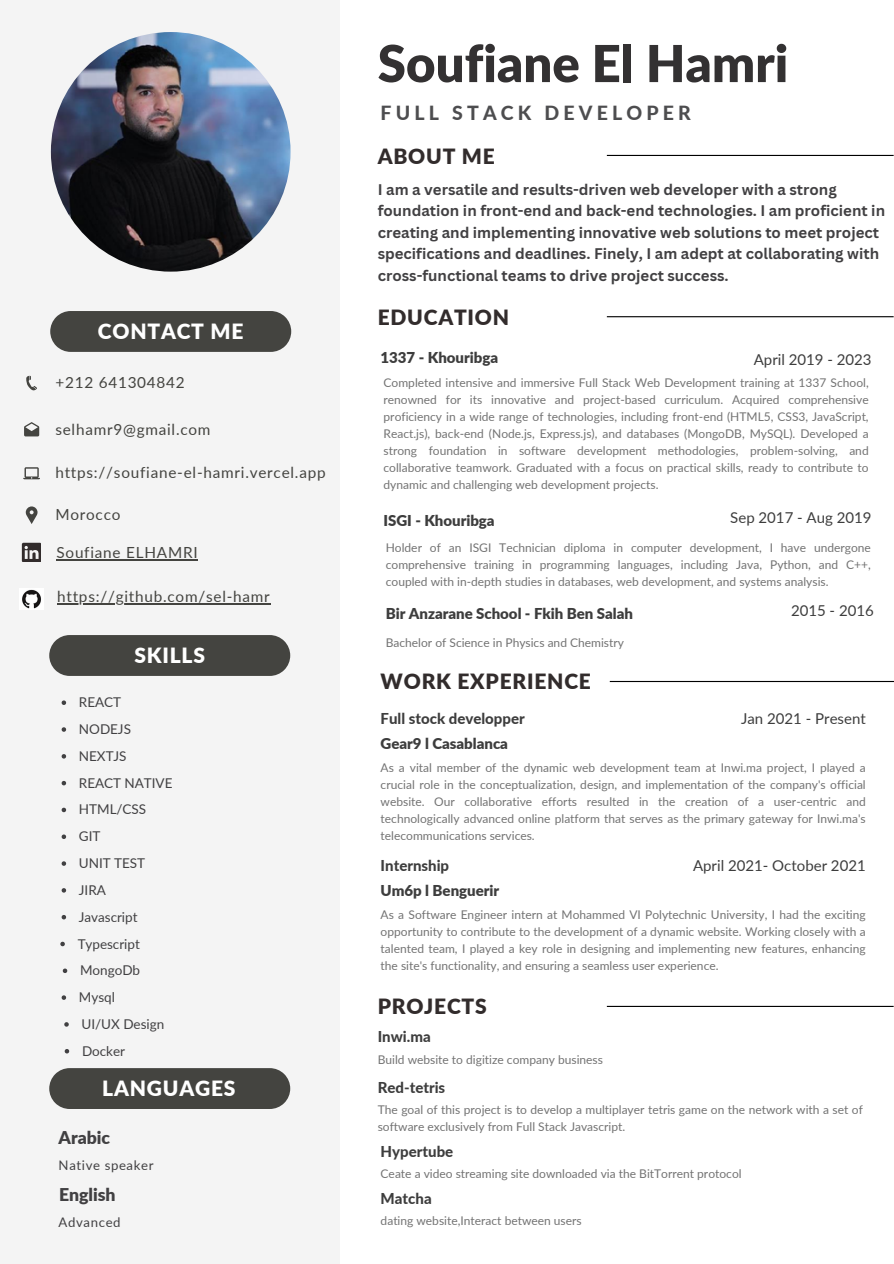
<style>
.page{position:relative;width:894px;height:1264px;background:#fff}
.page>*{position:absolute;margin:0;border:0;box-sizing:border-box;transform-origin:0 0}
.t1{font:900 51px "Lato";color:#333132}
.t2{font:900 21px "Lato";letter-spacing:.035em;color:#322c2c}
.t3{font:900 21px "Lato";letter-spacing:.035em;color:#fff}
.t4{font:800 19.5px "Lato";letter-spacing:.215em;color:#4d4d4f}
.t5{font:900 17.55px "Lato";letter-spacing:-.005em;color:#414042}
.t6{font:15.3px "Lato";letter-spacing:.05em;color:#444440}
.t7{font:700 15px/21.3px "Canva Sans";color:#414042}
.t8{font:900 15px "Lato";color:#3d3d3d}
.t9{font:15px "Lato";color:#3d3d3d}
.t10{font:800 15px "Lato";color:#3d3d3d}
.t11{font:13.5px "Lato";color:#414042}
.t12{font:13.2px "Lato";letter-spacing:.045em;color:#414042}
.t13{font:12px/17px "Lato";color:#737373;text-align:justify}
</style>
<div class="page">
<div style="left:0;top:0;width:339px;height:1263px;background:#f4f4f4"></div>
<div style="left:50px;top:311px;width:241px;height:41px;background:#444440"></div>
<svg style="left:49px;top:635px;width:241px;height:41px"></svg>
<div style="left:49px;top:1068px;width:241px;height:40px;background:#444440"></div>
<svg style="left:26px;top:506px;width:11px;height:18px"></svg>
<svg style="left:23px;top:467px;width:17px;height:12px"></svg>
<svg style="left:24px;top:422px;width:15px;height:14px"></svg>
<svg style="left:26px;top:376px;width:11px;height:14px"></svg>
<hr style="left:609px;top:681px;width:284px;height:1px;background:#000">
<img style="left:51px;top:32px;width:239px;height:239px;border-radius:50%">
<hr style="left:606px;top:155px;width:287px;height:1px;background:#000">
<hr style="left:606px;top:316px;width:287px;height:1px;background:#000">
<hr style="left:606px;top:1005px;width:287px;height:1px;background:#000">
<svg style="left:22px;top:542px;width:19px;height:20px"></svg>
<img style="left:20px;top:588px;width:24px;height:21px">
<svg style="left:62px;top:700px;width:4px;height:5px"></svg>
<svg style="left:62px;top:727px;width:4px;height:4px"></svg>
<svg style="left:62px;top:834px;width:4px;height:5px"></svg>
<svg style="left:62px;top:781px;width:4px;height:4px"></svg>
<svg style="left:62px;top:807px;width:4px;height:5px"></svg>
<svg style="left:62px;top:754px;width:4px;height:4px"></svg>
<hr style="left:56px;top:559px;width:142px;height:1px;background:#444440">
<hr style="left:57px;top:603px;width:213px;height:1px;background:#444440">
<svg style="left:62px;top:861px;width:4px;height:4px"></svg>
<svg style="left:62px;top:888px;width:4px;height:4px"></svg>
<svg style="left:62px;top:915px;width:4px;height:4px"></svg>
<svg style="left:60px;top:941px;width:5px;height:5px"></svg>
<svg style="left:62px;top:995px;width:4px;height:4px"></svg>
<svg style="left:64px;top:1022px;width:5px;height:4px"></svg>
<svg style="left:65px;top:1049px;width:4px;height:4px"></svg>
<svg style="left:63px;top:968px;width:4px;height:5px"></svg>
<p class="t3" style="left:98px;top:318px;width:147px">CONTACT ME</p>
<h5 class="t6" style="left:55px;top:373px;width:131px">+212 641304842</h5>
<p class="t6" style="left:55px;top:420px;width:157px">selhamr9@gmail.com</p>
<h5 class="t6" style="left:55px;top:462px;width:272px">https://soufiane-el-hamri.vercel.app</h5>
<p class="t6" style="left:55px;top:505px;width:67px">Morocco</p>
<h5 class="t6" style="left:56px;top:543px;width:143px">Soufiane ELHAMRI</h5>
<h4 class="t6" style="left:57px;top:587px;width:214px">https://github.com/sel-hamr</h4>
<h5 class="t3" style="left:134px;top:642px;width:72px">SKILLS</h5>
<p class="t11" style="left:79px;top:694px;width:44px">REACT</p>
<p class="t11" style="left:79px;top:720px;width:53px">NODEJS</p>
<p class="t11" style="left:79px;top:747px;width:49px">NEXTJS</p>
<p class="t11" style="left:79px;top:774px;width:95px">REACT NATIVE</p>
<p class="t11" style="left:79px;top:801px;width:69px">HTML/CSS</p>
<p class="t11" style="left:79px;top:828px;width:23px">GIT</p>
<p class="t11" style="left:79px;top:854px;width:68px">UNIT TEST</p>
<h4 class="t11" style="left:79px;top:881px;width:28px">JIRA</h4>
<h5 class="t11" style="left:79px;top:908px;width:60px">Javascript</h5>
<h4 class="t11" style="left:78px;top:935px;width:64px">Typescript</h4>
<p class="t11" style="left:80px;top:962px;width:61px">MongoDb</p>
<p class="t11" style="left:79px;top:988px;width:37px">Mysql</p>
<h2 class="t11" style="left:82px;top:1015px;width:84px">UI/UX Design</h2>
<h4 class="t11" style="left:82px;top:1042px;width:45px">Docker</h4>
<p class="t3" style="left:102px;top:1075px;width:135px">LANGUAGES</p>
<p class="t5" style="left:59px;top:1126px;width:53px">Arabic</p>
<h2 class="t12" style="left:59px;top:1156px;width:96px">Native speaker</h2>
<h5 class="t5" style="left:59px;top:1183px;width:58px">English</h5>
<p class="t12" style="left:59px;top:1214px;width:64px">Advanced</p>
<p class="t1" style="left:377px;top:32px;width:412px">Soufiane El Hamri</p>
<p class="t4" style="left:380px;top:100px;width:312px">FULL STACK DEVELOPER</p>
<p class="t2" style="left:377px;top:143px;width:119px">ABOUT ME</p>
<h4 class="t7" style="left:377px;top:178px;width:509px">I am a versatile and results-driven web developer with a strong foundation in front-end and back-end technologies. I am proficient in creating and implementing innovative web solutions to meet project specifications and deadlines. Finely, I am adept at collaborating with cross-functional teams to drive project success.</h4>
<h5 class="t2" style="left:377px;top:304px;width:133px">EDUCATION</h5>
<h3 class="t8" style="left:380px;top:348px;width:119px">1337 - Khouribga</h3>
<h2 class="t9" style="left:753px;top:350px;width:119px">April 2019 - 2023</h2>
<h6 class="t13" style="left:383px;top:374px;width:486px">Completed intensive and immersive Full Stack Web Development training at 1337 School, renowned for its innovative and project-based curriculum. Acquired comprehensive proficiency in a wide range of technologies, including front-end (HTML5, CSS3, JavaScript, React.js), back-end (Node.js, Express.js), and databases (MongoDB, MySQL). Developed a strong foundation in software development methodologies, problem-solving, and collaborative teamwork. Graduated with a focus on practical skills, ready to contribute to dynamic and challenging web development projects.</h6>
<h6 class="t8" style="left:383px;top:511px;width:113px">ISGI - Khouribga</h6>
<h3 class="t9" style="left:730px;top:508px;width:143px">Sep 2017 - Aug 2019</h3>
<h1 class="t13" style="left:385px;top:539px;width:486px">Holder of an ISGI Technician diploma in computer development, I have undergone comprehensive training in programming languages, including Java, Python, and C++, coupled with in-depth studies in databases, web development, and systems analysis.</h1>
<h2 class="t8" style="left:385px;top:604px;width:248px">Bir Anzarane School - Fkih Ben Salah</h2>
<h2 class="t9" style="left:790px;top:601px;width:84px">2015 - 2016</h2>
<h4 class="t13" style="left:385px;top:634px;width:240px">Bachelor of Science in Physics and Chemistry</h4>
<p class="t2" style="left:380px;top:668px;width:212px">WORK EXPERIENCE</p>
<p class="t10" style="left:380px;top:708px;width:146px">Full stock developper</p>
<p class="t13" style="left:380px;top:758px;width:486px">As a vital member of the dynamic web development team at Inwi.ma project, I played a crucial role in the conceptualization, design, and implementation of the company's official website. Our collaborative efforts resulted in the creation of a user-centric and technologically advanced online platform that serves as the primary gateway for Inwi.ma's telecommunications services.</p>
<p class="t9" style="left:741px;top:709px;width:126px">Jan 2021 - Present</p>
<p class="t8" style="left:380px;top:734px;width:129px">Gear9 l Casablanca</p>
<h5 class="t10" style="left:380px;top:856px;width:70px">Internship</h5>
<p class="t13" style="left:380px;top:906px;width:486px">As a Software Engineer intern at Mohammed VI Polytechnic University, I had the exciting opportunity to contribute to the development of a dynamic website. Working closely with a talented team, I played a key role in designing and implementing new features, enhancing the site's functionality, and ensuring a seamless user experience.</p>
<h2 class="t9" style="left:692px;top:856px;width:174px">April 2021- October 2021</h2>
<h4 class="t8" style="left:380px;top:881px;width:120px">Um6p l Benguerir</h4>
<p class="t2" style="left:377px;top:993px;width:111px">PROJECTS</p>
<h4 class="t10" style="left:377px;top:1027px;width:54px">Inwi.ma</h4>
<h5 class="t13" style="left:377px;top:1050px;width:227px">Build website to digitize company business</h5>
<p class="t10" style="left:377px;top:1077px;width:69px">Red-tetris</p>
<h4 class="t13" style="left:377px;top:1100px;width:486px">The goal of this project is to develop a multiplayer tetris game on the network with a set of software exclusively from Full Stack Javascript.</h4>
<h5 class="t10" style="left:380px;top:1142px;width:74px">Hypertube</h5>
<p class="t13" style="left:380px;top:1164px;width:362px">Ceate a video streaming site downloaded via the BitTorrent protocol</p>
<h2 class="t10" style="left:380px;top:1189px;width:53px">Matcha</h2>
<h4 class="t13" style="left:380px;top:1212px;width:202px">dating website,Interact between users</h4>
</div>
